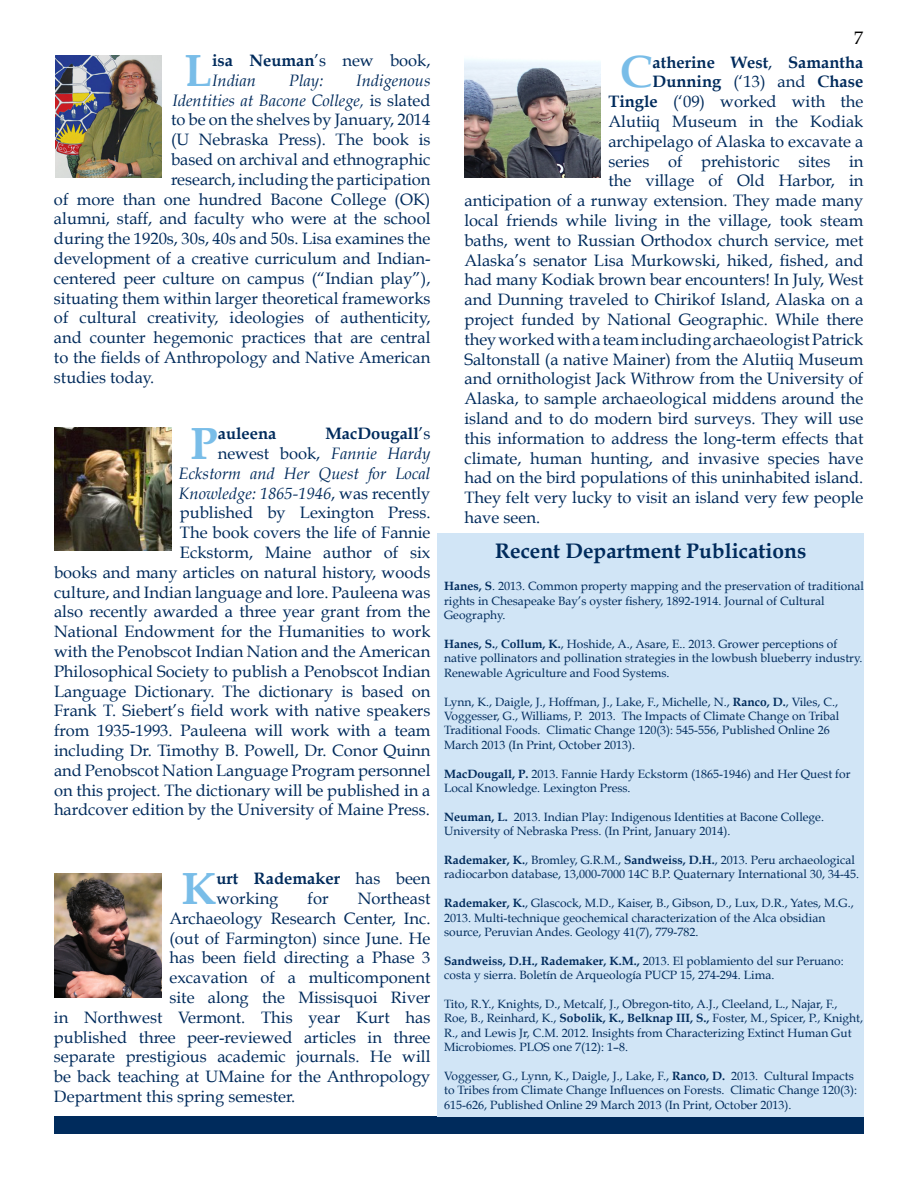
<style>
.page{position:relative;width:918px;height:1188px;background:#fff}
.page>*{position:absolute;margin:0;border:0;box-sizing:border-box;transform-origin:0 0}
.t1{font:700 45px "Book Antiqua";color:#79bde8}
.t2{font:700 21px "Book Antiqua";color:#002b5c}
.t3{font:18px "Book Antiqua";color:#000}
.t4{font:16.5px/19.8px "Book Antiqua";color:#002b5c}
.t5{font:italic 16.5px "Book Antiqua";color:#002b5c}
.t6{font:700 16.5px "Book Antiqua";color:#002b5c}
.t7{font:12px/14.4px "Book Antiqua";color:#002b5c}
.s1{font-weight:700}
.s2{font-style:italic}
.s3{font-style:normal}
.s4{font-weight:400}
</style>
<div class="page">
<div style="left:54px;top:1117px;width:810px;height:17px;background:#002b5c"></div>
<img style="left:56px;top:56px;width:106px;height:121px">
<img style="left:54px;top:427px;width:117px;height:123px">
<img style="left:464px;top:59px;width:137px;height:119px">
<img style="left:54px;top:874px;width:108px;height:124px">
<div style="left:437px;top:534px;width:427px;height:583px;background:#d1e5f6"></div>
<h1 class="t1" style="left:185px;top:44px;width:29px">L</h1>
<p class="t4" style="left:212px;top:50px;width:220px"><span class="s1">isa Neuman</span>’s new book,<br><span class="s2">Indian</span></p>
<p class="t5" style="left:289px;top:71px;width:36px">Play:</p>
<p class="t5" style="left:356px;top:71px;width:76px">Indigenous</p>
<p class="t5" style="left:173px;top:90px;width:260px">Identities at Bacone College, <span class="s3">is slated</span></p>
<p class="t4" style="left:171px;top:110px;width:261px">to be on the shelves by January, 2014</p>
<p class="t4" style="left:171px;top:130px;width:261px">(U Nebraska Press). The book is</p>
<p class="t4" style="left:171px;top:149px;width:261px">based on archival and ethnographic</p>
<p class="t4" style="left:171px;top:169px;width:261px">research, including the participation</p>
<p class="t4" style="left:54px;top:189px;width:378px">of more than one hundred Bacone College (OK)</p>
<p class="t4" style="left:54px;top:209px;width:378px">alumni, staff, and faculty who were at the school</p>
<p class="t4" style="left:54px;top:229px;width:378px">during the 1920s, 30s, 40s and 50s. Lisa examines the</p>
<p class="t4" style="left:54px;top:248px;width:378px">development of a creative curriculum and Indian-</p>
<p class="t4" style="left:54px;top:268px;width:378px">centered peer culture on campus (“Indian play”),</p>
<p class="t4" style="left:54px;top:288px;width:378px">situating them within larger theoretical frameworks</p>
<p class="t4" style="left:54px;top:308px;width:378px">of cultural creativity, ideologies of authenticity,</p>
<p class="t4" style="left:54px;top:328px;width:378px">and counter hegemonic practices that are central</p>
<p class="t4" style="left:54px;top:347px;width:378px">to the fields of Anthropology and Native American</p>
<p class="t4" style="left:54px;top:367px;width:102px">studies today.</p>
<p class="t4" style="left:54px;top:424px;width:378px;text-align:right"><span class="s1">MacDougall</span>’s<br>newest book, <span class="s2">Fannie Hardy<br>Eckstorm and Her Quest for Local<br>Knowledge: 1865-1946</span>, was recently<br>published by Lexington Press.<br>The book covers the life of Fannie<br>Eckstorm, Maine author of six<br>books and many articles on natural history, woods culture, and Indian language and lore. Pauleena was also recently awarded a three year grant from the National Endowment for the Humanities to work with the Penobscot Indian Nation and the American Philosophical Society to publish a Penobscot Indian Language Dictionary. The dictionary is based on Frank T. Siebert’s field work with native speakers from 1935-1993. Pauleena will work with a team including Dr. Timothy B. Powell, Dr. Conor Quinn and Penobscot Nation Language Program personnel on this project. The dictionary will be published in a hardcover edition by the University of Maine Press.</p>
<h1 class="t1" style="left:190px;top:417px;width:29px">P</h1>
<p class="t6" style="left:218px;top:424px;width:60px">auleena</p>
<h1 class="t1" style="left:181px;top:862px;width:37px">K</h1>
<p class="t4" style="left:216px;top:869px;width:216px"><span class="s1">urt Rademaker</span> has been working</p>
<p class="t4" style="left:308px;top:888px;width:23px">for</p>
<p class="t4" style="left:358px;top:888px;width:74px">Northeast</p>
<p class="t4" style="left:169px;top:908px;width:263px">Archaeology Research Center, Inc.</p>
<p class="t4" style="left:169px;top:928px;width:263px">(out of Farmington) since June. He</p>
<p class="t4" style="left:169px;top:948px;width:263px">has been field directing a Phase 3</p>
<p class="t4" style="left:169px;top:968px;width:262px">excavation of a multicomponent</p>
<p class="t4" style="left:169px;top:987px;width:263px">site along the Missisquoi River</p>
<p class="t4" style="left:54px;top:1007px;width:378px">in Northwest Vermont. This year Kurt has</p>
<p class="t4" style="left:54px;top:1027px;width:378px">published three peer-reviewed articles in three</p>
<p class="t4" style="left:54px;top:1047px;width:378px">separate prestigious academic journals. He will</p>
<p class="t4" style="left:54px;top:1067px;width:378px">be back teaching at UMaine for the Anthropology</p>
<p class="t4" style="left:54px;top:1086px;width:243px">Department this spring semester.</p>
<p class="t3" style="left:854px;top:27px;width:10px">7</p>
<h1 class="t1" style="left:620px;top:46px;width:34px">C</h1>
<p class="t6" style="left:653px;top:52px;width:212px">atherine West<span class="s4">,</span> Samantha</p>
<p class="t6" style="left:653px;top:72px;width:212px">Dunning <span class="s4">(‘13) and</span> Chase</p>
<p class="t4" style="left:608px;top:92px;width:256px"><span class="s1">Tingle</span> (‘09) worked with the</p>
<p class="t4" style="left:608px;top:112px;width:257px">Alutiiq Museum in the Kodiak</p>
<p class="t4" style="left:608px;top:131px;width:256px">archipelago of Alaska to excavate a</p>
<p class="t4" style="left:608px;top:151px;width:257px">series of prehistoric sites in</p>
<p class="t4" style="left:608px;top:171px;width:257px">the village of Old Harbor, in</p>
<p class="t4" style="left:464px;top:191px;width:400px">anticipation of a runway extension. They made many</p>
<p class="t4" style="left:464px;top:211px;width:400px">local friends while living in the village, took steam</p>
<p class="t4" style="left:464px;top:230px;width:400px">baths, went to Russian Orthodox church service, met</p>
<p class="t4" style="left:464px;top:250px;width:401px">Alaska’s senator Lisa Murkowski, hiked, fished, and</p>
<p class="t4" style="left:464px;top:270px;width:400px">had many Kodiak brown bear encounters! In July, West</p>
<p class="t4" style="left:464px;top:290px;width:401px">and Dunning traveled to Chirikof Island, Alaska on a</p>
<p class="t4" style="left:464px;top:310px;width:401px">project funded by National Geographic. While there</p>
<p class="t4" style="left:464px;top:329px;width:401px">they worked with a team including archaeologist Patrick</p>
<p class="t4" style="left:464px;top:349px;width:401px">Saltonstall (a native Mainer) from the Alutiiq Museum</p>
<p class="t4" style="left:464px;top:369px;width:400px">and ornithologist Jack Withrow from the University of</p>
<p class="t4" style="left:464px;top:389px;width:400px">Alaska, to sample archaeological middens around the</p>
<p class="t4" style="left:464px;top:409px;width:401px">island and to do modern bird surveys. They will use</p>
<p class="t4" style="left:464px;top:428px;width:400px">this information to address the long-term effects that</p>
<p class="t4" style="left:464px;top:448px;width:401px">climate, human hunting, and invasive species have</p>
<p class="t4" style="left:464px;top:468px;width:401px">had on the bird populations of this uninhabited island.</p>
<p class="t4" style="left:464px;top:488px;width:401px">They felt very lucky to visit an island very few people</p>
<p class="t4" style="left:464px;top:508px;width:77px">have seen.</p>
<p class="t2" style="left:495px;top:539px;width:313px">Recent Department Publications</p>
<p class="t7" style="left:444px;top:579px;width:421px"><span class="s1">Hanes, S</span>. 2013. Common property mapping and the preservation of traditional rights in Chesapeake Bay’s oyster fishery, 1892-1914. Journal of Cultural<br>Geography.</p>
<p class="t7" style="left:444px;top:637px;width:420px"><span class="s1">Hanes, S.</span>, <span class="s1">Collum, K.</span>, Hoshide, A., Asare, E.. 2013. Grower perceptions of native pollinators and pollination strategies in the lowbush blueberry industry.<br>Renewable Agriculture and Food Systems.</p>
<p class="t7" style="left:444px;top:694px;width:397px">Lynn, K., Daigle, J., Hoffman, J., Lake, F., Michelle, N., <span class="s1">Ranco, D.</span>, Viles, C., Voggesser, G., Williams, P. 2013. The Impacts of Climate Change on Tribal Traditional Foods. Climatic Change 120(3): 545-556, Published Online 26<br>March 2013 (In Print, October 2013).</p>
<p class="t7" style="left:444px;top:766px;width:408px"><span class="s1">MacDougall, P.</span> 2013. Fannie Hardy Eckstorm (1865-1946) and Her Quest for<br>Local Knowledge. Lexington Press.</p>
<p class="t7" style="left:444px;top:810px;width:381px"><span class="s1">Neuman, L.</span> 2013. Indian Play: Indigenous Identities at Bacone College.<br>University of Nebraska Press. (In Print, January 2014).</p>
<p class="t7" style="left:444px;top:853px;width:416px"><span class="s1">Rademaker, K.</span>, Bromley, G.R.M., <span class="s1">Sandweiss, D.H.</span>, 2013. Peru archaeological radiocarbon database, 13,000-7000 14C B.P. Quaternary International 30, 34-45.</p>
<p class="t7" style="left:444px;top:896px;width:411px"><span class="s1">Rademaker, K.</span>, Glascock, M.D., Kaiser, B., Gibson, D., Lux, D.R., Yates, M.G.,<br>2013. Multi-technique geochemical characterization of the Alca obsidian source, Peruvian Andes. Geology 41(7), 779-782.</p>
<p class="t7" style="left:444px;top:954px;width:401px"><span class="s1">Sandweiss, D.H., Rademaker, K.M.,</span> 2013. El poblamiento del sur Peruano: costa y sierra. Boletín de Arqueología PUCP 15, 274-294. Lima.</p>
<p class="t7" style="left:444px;top:997px;width:420px">Tito, R.Y., Knights, D., Metcalf, J., Obregon-tito, A.J., Cleeland, L., Najar, F., Roe, B., Reinhard, K., <span class="s1">Sobolik, K., Belknap III, S.,</span> Foster, M., Spicer, P., Knight, R., and Lewis Jr, C.M. 2012. Insights from Characterizing Extinct Human Gut Microbiomes. PLOS one 7(12): 1–8.</p>
<p class="t7" style="left:444px;top:1069px;width:415px">Voggesser, G., Lynn, K., Daigle, J., Lake, F., <span class="s1">Ranco, D.</span> 2013. Cultural Impacts to Tribes from Climate Change Influences on Forests. Climatic Change 120(3):<br>615-626, Published Online 29 March 2013 (In Print, October 2013).</p>
</div>
